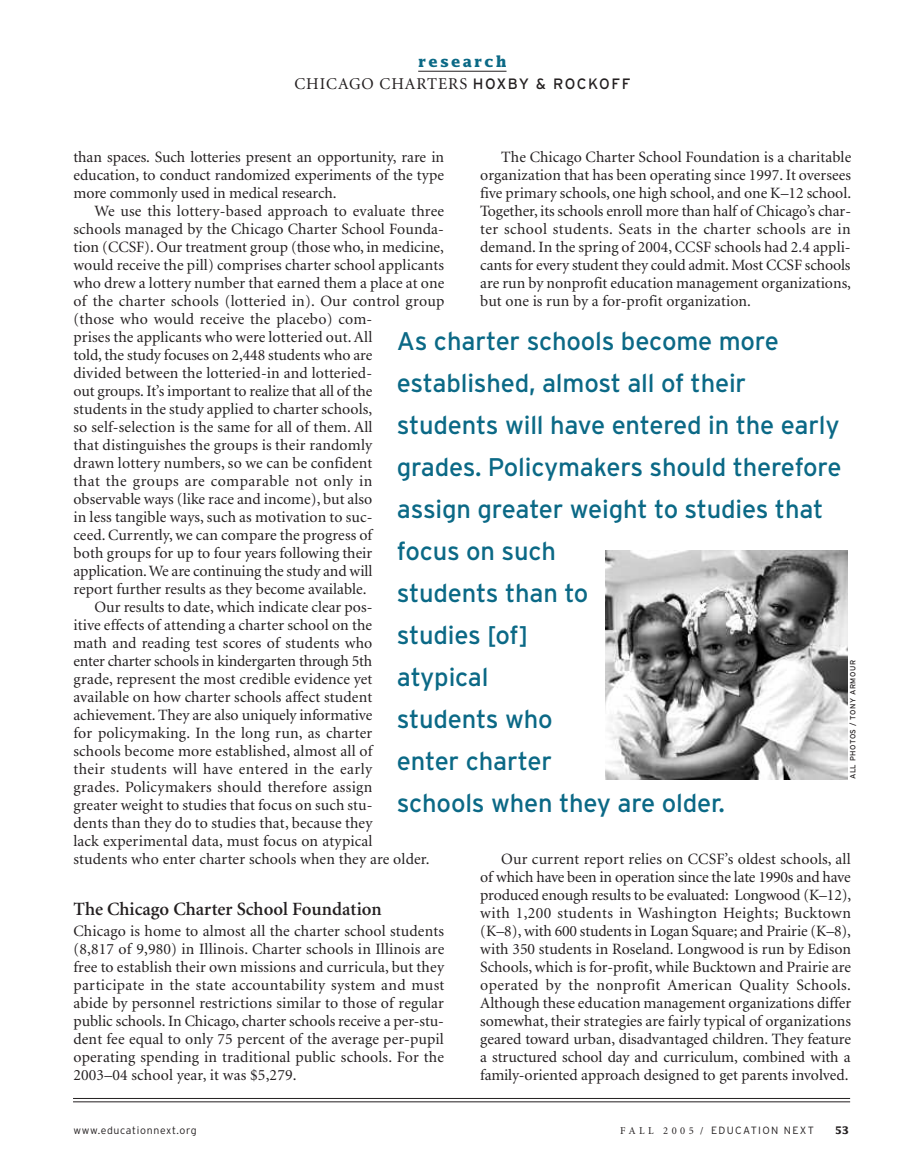
<style>
.page{position:relative;width:905px;height:1175px;background:#fff}
.page>*{position:absolute;margin:0;border:0;box-sizing:border-box;transform-origin:0 0}
.t1{font:25.5px/42px "Interstate";letter-spacing:-.005em;color:#0b6986}
.t2{font:600 18.75px "Minion";color:#231f20}
.t3{font:16.5px "Minion";letter-spacing:.055em;color:#231f20}
.t4{font:15.75px/18px "Minion";letter-spacing:.005em;color:#231f20;text-align:justify}
.t5{font:15.75px "Minion";letter-spacing:-.015em;color:#231f20}
.t6{font:15.75px "Minion";letter-spacing:.025em;color:#231f20}
.t7{font:15.75px "Minion";letter-spacing:.03em;color:#231f20}
.t8{font:700 15px "Lucida";letter-spacing:.135em;color:#0b6986}
.t9{font:300 10.5px "Interstate";letter-spacing:.13em;color:#231f20}
.t10{font:300 10.5px "Interstate";letter-spacing:.065em;color:#231f20}
.t11{font:700 10.5px "Lucida";color:#231f20}
.t12{font:7.5px "Interstate";letter-spacing:.065em;color:#231f20}
.s1{font-family:"Interstate";font-size:15px}
.s2{font-family:"Minion";font-weight:400}
</style>
<div class="page">
<hr style="left:73px;top:1101px;width:777px;height:1px;background:#231f20">
<hr style="left:73px;top:1098px;width:777px;height:1px;background:#231f20">
<hr style="left:418px;top:71px;width:88px;height:1px;background:#231f20">
<img style="left:605px;top:550px;width:243px;height:229px">
<p class="t8" style="left:418px;top:53px;width:90px">research</p>
<p class="t3" style="left:294px;top:77px;width:337px">CHICAGO CHARTERS <span class="s1">HOXBY &amp; ROCKOFF</span></p>
<p class="t4" style="left:73px;top:149px;width:372px">than spaces. Such lotteries present an opportunity, rare in</p>
<p class="t4" style="left:73px;top:167px;width:372px">education, to conduct randomized experiments of the type</p>
<p class="t4" style="left:73px;top:185px;width:264px">more commonly used in medical research.</p>
<p class="t4" style="left:94px;top:203px;width:351px">We use this lottery-based approach to evaluate three</p>
<p class="t4" style="left:73px;top:221px;width:372px">schools managed by the Chicago Charter School Founda-</p>
<p class="t4" style="left:73px;top:239px;width:372px">tion (CCSF). Our treatment group (those who, in medicine,</p>
<p class="t4" style="left:73px;top:257px;width:372px">would receive the pill) comprises charter school applicants</p>
<p class="t4" style="left:73px;top:275px;width:372px">who drew a lottery number that earned them a place at one</p>
<p class="t4" style="left:73px;top:293px;width:372px">of the charter schools (lotteried in). Our control group</p>
<p class="t4" style="left:73px;top:311px;width:300px">(those who would receive the placebo) com-</p>
<p class="t4" style="left:73px;top:329px;width:300px">prises the applicants who were lotteried out. All</p>
<p class="t4" style="left:73px;top:347px;width:300px">told, the study focuses on 2,448 students who are</p>
<p class="t4" style="left:73px;top:365px;width:300px">divided between the lotteried-in and lotteried-</p>
<p class="t4" style="left:73px;top:383px;width:300px">out groups. It’s important to realize that all of the</p>
<p class="t4" style="left:73px;top:401px;width:300px">students in the study applied to charter schools,</p>
<p class="t4" style="left:73px;top:419px;width:300px">so self-selection is the same for all of them. All</p>
<p class="t4" style="left:73px;top:437px;width:300px">that distinguishes the groups is their randomly</p>
<p class="t4" style="left:73px;top:455px;width:300px">drawn lottery numbers, so we can be confident</p>
<p class="t7" style="left:73px;top:475px;width:300px">that the groups are comparable not only in</p>
<p class="t4" style="left:73px;top:491px;width:300px">observable ways (like race and income), but also</p>
<p class="t4" style="left:73px;top:509px;width:300px">in less tangible ways, such as motivation to suc-</p>
<p class="t4" style="left:73px;top:527px;width:300px">ceed. Currently, we can compare the progress of</p>
<p class="t4" style="left:73px;top:545px;width:300px">both groups for up to four years following their</p>
<p class="t4" style="left:73px;top:563px;width:300px">application. We are continuing the study and will</p>
<p class="t4" style="left:73px;top:581px;width:294px">report further results as they become available.</p>
<p class="t4" style="left:94px;top:599px;width:279px">Our results to date, which indicate clear pos-</p>
<p class="t4" style="left:73px;top:617px;width:300px">itive effects of attending a charter school on the</p>
<p class="t4" style="left:73px;top:635px;width:300px">math and reading test scores of students who</p>
<p class="t5" style="left:73px;top:655px;width:300px">enter charter schools in kindergarten through 5th</p>
<p class="t4" style="left:73px;top:671px;width:300px">grade, represent the most credible evidence yet</p>
<p class="t4" style="left:73px;top:689px;width:300px">available on how charter schools affect student</p>
<p class="t4" style="left:73px;top:707px;width:300px">achievement. They are also uniquely informative</p>
<p class="t4" style="left:73px;top:725px;width:300px">for policymaking. In the long run, as charter</p>
<p class="t4" style="left:73px;top:743px;width:300px">schools become more established, almost all of</p>
<p class="t6" style="left:73px;top:763px;width:300px">their students will have entered in the early</p>
<p class="t4" style="left:73px;top:779px;width:300px">grades. Policymakers should therefore assign</p>
<p class="t4" style="left:73px;top:797px;width:300px">greater weight to studies that focus on such stu-</p>
<p class="t4" style="left:73px;top:815px;width:300px">dents than they do to studies that, because they</p>
<p class="t4" style="left:73px;top:833px;width:300px">lack experimental data, must focus on atypical</p>
<p class="t4" style="left:73px;top:851px;width:357px">students who enter charter schools when they are older.</p>
<p class="t2" style="left:73px;top:901px;width:310px">The Chicago Charter School Foundation</p>
<p class="t4" style="left:73px;top:923px;width:372px">Chicago is home to almost all the charter school students (8,817 of 9,980) in Illinois. Charter schools in Illinois are free to establish their own missions and curricula, but they participate in the state accountability system and must abide by personnel restrictions similar to those of regular public schools. In Chicago, charter schools receive a per-stu&shy;dent fee equal to only 75 percent of the average per-pupil operating spending in traditional public schools. For the 2003–04 school year, it was $5,279.</p>
<p class="t4" style="left:480px;top:149px;width:372px;text-indent:21px">The Chicago Charter School Foundation is a charitable organization that has been operating since 1997. It oversees five primary schools, one high school, and one K–12 school.<br>Together, its schools enroll more than half of Chicago’s char&shy;ter school students. Seats in the charter schools are in demand. In the spring of 2004, CCSF schools had 2.4 appli&shy;cants for every student they could admit. Most CCSF schools are run by nonprofit education management organizations, but one is run by a for-profit organization.</p>
<p class="t1" style="left:397px;top:320px;width:446px">As charter schools become more established, almost all of their students will have entered in the early grades. Policymakers should therefore assign greater weight to studies that focus on such<br>students than to<br>studies [of]<br>atypical<br>students who<br>enter charter<br>schools when they are older.</p>
<p class="t12" style="left:848px;top:779px;width:121px;rotate:-90deg">ALL PHOTOS / TONY ARMOUR</p>
<p class="t4" style="left:480px;top:851px;width:372px;text-indent:21px">Our current report relies on CCSF’s oldest schools, all of which have been in operation since the late 1990s and have produced enough results to be evaluated: Longwood (K–12), with 1,200 students in Washington Heights; Bucktown (K–8), with 600 students in Logan Square; and Prairie (K–8), with 350 students in Roseland. Longwood is run by Edison Schools, which is for-profit, while Bucktown and Prairie are operated by the nonprofit American Quality Schools.<br>Although these education management organizations differ somewhat, their strategies are fairly typical of organizations geared toward urban, disadvantaged children. They feature a structured school day and curriculum, combined with a family-oriented approach designed to get parents involved.</p>
<p class="t10" style="left:74px;top:1124px;width:125px">www.educationnext.org</p>
<p class="t9" style="left:620px;top:1124px;width:195px"><span class="s2">F A L L 2 0 0 5 /</span> EDUCATION NEXT</p>
<p class="t11" style="left:834px;top:1124px;width:16px">53</p>
</div>
